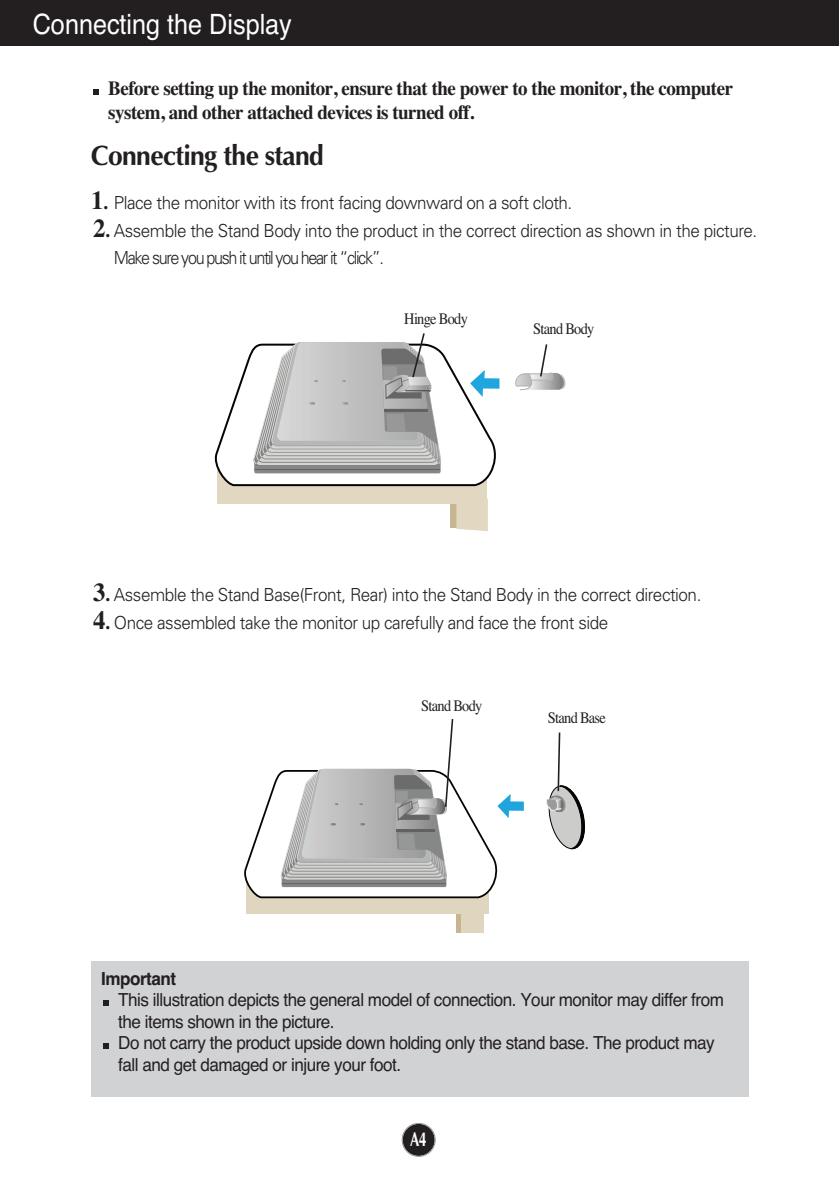
<style>
.page{position:relative;width:839px;height:1189px;background:#fff}
.page>*{position:absolute;margin:0;border:0;box-sizing:border-box;transform-origin:0 0}
.t1{font:28px "Helvetica";color:#fff;scale:.9 1}
.t2{font:700 28px "Optima";letter-spacing:-.03em;color:#231f20;scale:.95 1}
.t3{font:700 20px/24px "Times";letter-spacing:-.025em;color:#231f20;scale:.95 1}
.t4{font:700 20px "Optima";color:#fff;scale:.7 1}
.t5{font:300 18px/27.6px "Univers";letter-spacing:-.03em;color:#231f20;scale:.95 1}
.t6{font:18px/21.6px "Helvetica";letter-spacing:-.03em;color:#231f20;scale:.95 1}
.t7{font:700 18px "Helvetica";letter-spacing:-.03em;color:#231f20;scale:.95 1}
.t8{font:16px "Times";letter-spacing:-.05em;color:#231f20;scale:.9 1}
.s1{font-family:"Times";font-weight:700;font-size:26px}
.s2{font-family:"Times";font-weight:700;font-size:20px}
</style>
<div class="page">
<div style="left:402px;top:1124px;width:32px;height:32px;background:#231f20;border-radius:50%"></div>
<div style="left:402px;top:1123px;width:34px;height:34px;border:1px solid #939598;border-radius:50%"></div>
<div style="left:0;top:0;width:839px;height:46px;background:#231f20"></div>
<div style="left:91px;top:961px;width:658px;height:136px;background:#d1d2d4"></div>
<svg style="left:103px;top:1043px;width:6px;height:6px"></svg>
<svg style="left:103px;top:1000px;width:6px;height:6px"></svg>
<svg style="left:93px;top:89px;width:6px;height:6px"></svg>
<div style="left:450px;top:496px;width:8px;height:32px;background:#c7b68f"></div>
<div style="left:217px;top:460px;width:270px;height:43px;background:#e2d7c0"></div>
<svg style="left:456px;top:498px;width:32px;height:33px"></svg>
<svg style="left:214px;top:348px;width:286px;height:139px"></svg>
<svg style="left:470px;top:370px;width:29px;height:27px"></svg>
<div style="left:254px;top:458px;width:186px;height:15px;background:#888787;border-radius:2px"></div>
<hr style="left:254px;top:469px;width:186px;height:1px;background:#616161">
<img style="left:564px;top:378px;width:2px;height:10px">
<img style="left:553px;top:373px;width:11px;height:17px">
<div style="left:456px;top:907px;width:7px;height:25px;background:#c6b58f"></div>
<div style="left:246px;top:875px;width:243px;height:39px;background:#e0d5be"></div>
<div style="left:461px;top:907px;width:23px;height:25px;background:#e0d5be"></div>
<svg style="left:244px;top:719px;width:280px;height:180px"></svg>
<svg style="left:546px;top:732px;width:39px;height:117px"></svg>
<svg style="left:515px;top:344px;width:38px;height:46px"></svg>
<svg style="left:253px;top:333px;width:188px;height:133px"></svg>
<h1 class="t1" style="left:33px;top:14px;width:289px">Connecting the Display</h1>
<p class="t3" style="left:108px;top:78px;width:659px">Before setting up the monitor, ensure that the power to the monitor, the computer system, and other attached devices is turned off.</p>
<h1 class="t2" style="left:91px;top:144px;width:247px">Connecting the stand</h1>
<p class="t5" style="left:91px;top:190px;width:508px"><span class="s1">1</span><span class="s2">.</span> Place the monitor with its front facing downward on a soft cloth.</p>
<p class="t5" style="left:114px;top:218px;width:679px;text-indent:-21px"><span class="s1">2</span><span class="s2">.</span> Assemble the Stand Body into the product in the correct direction as shown in the picture.<br>Make sure you push it until you hear it “click”.</p>
<p class="t8" style="left:404px;top:313px;width:72px">Hinge Body</p>
<p class="t8" style="left:533px;top:322px;width:69px">Stand Body</p>
<p class="t5" style="left:93px;top:582px;width:641px"><span class="s1">3</span><span class="s2">.</span> Assemble the Stand Base(Front, Rear) into the Stand Body in the correct direction.</p>
<p class="t5" style="left:93px;top:610px;width:544px"><span class="s1">4</span><span class="s2">.</span> Once assembled take the monitor up carefully and face the front side</p>
<p class="t8" style="left:421px;top:699px;width:69px">Stand Body</p>
<p class="t8" style="left:548px;top:711px;width:66px">Stand Base</p>
<p class="t7" style="left:101px;top:971px;width:80px">Important</p>
<p class="t6" style="left:118px;top:990px;width:639px">This illustration depicts the general model of connection. Your monitor may differ from the items shown in the picture.<br>Do not carry the product upside down holding only the stand base. The product may fall and get damaged or injure your foot.</p>
<p class="t4" style="left:410px;top:1131px;width:25px">A4</p>
</div>
